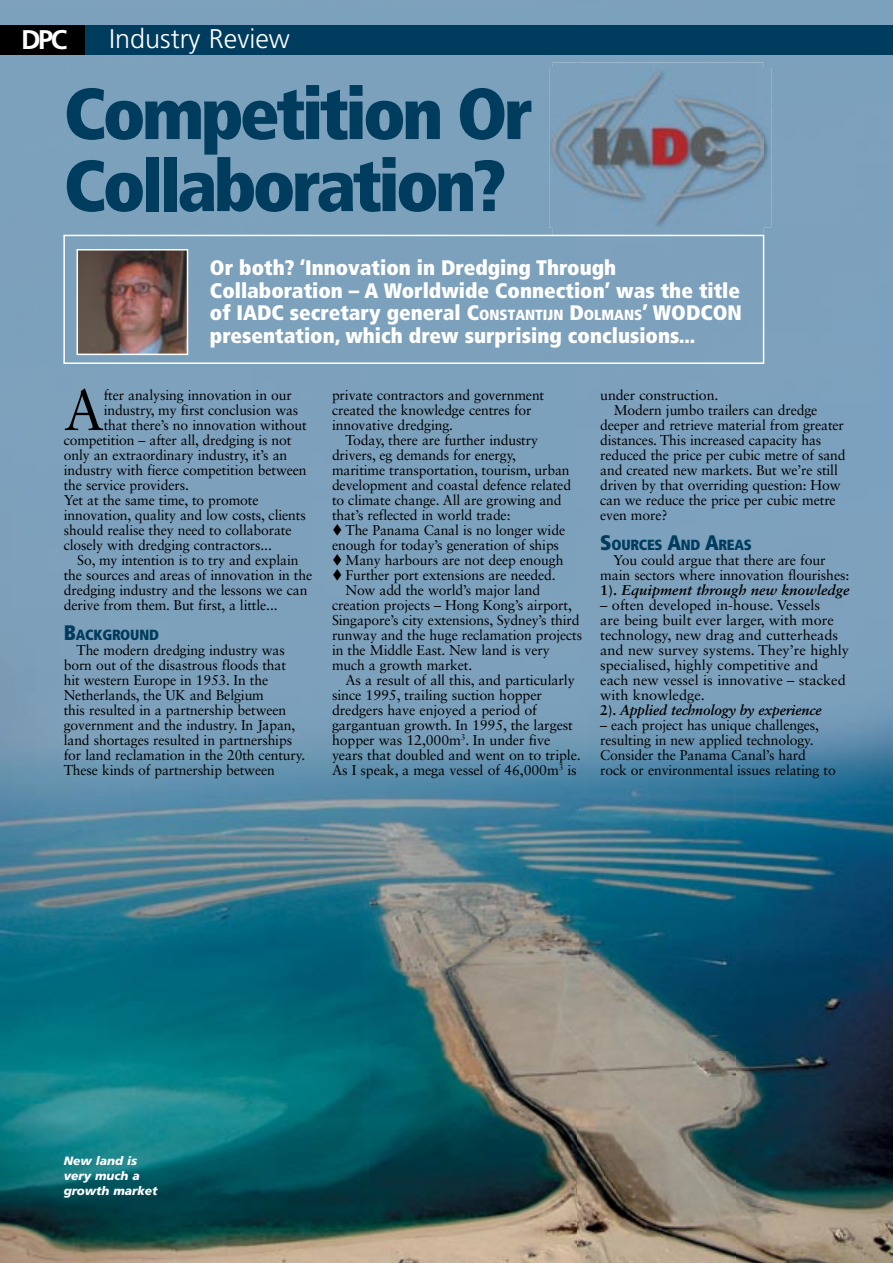
<style>
.page{position:relative;width:893px;height:1263px;background:#fff}
.page>*{position:absolute;margin:0;border:0;box-sizing:border-box;transform-origin:0 0}
.t1{font:900 condensed 72px/72px "Frutiger LT Std";letter-spacing:-.05em;color:#003c5d}
.t2{font:57.3px "Sabon LT Std";color:#000}
.t3{font:300 27px "Frutiger LT Std";color:#fff}
.t4{font:700 27px "Frutiger LT Std";color:#fff}
.t5{font:900 condensed 21px/22.5px "Frutiger LT Std";color:#fff}
.t6{font:900 condensed 14.7px "Frutiger LT Std";letter-spacing:-.015em;color:#003c5d}
.t7{font:14.25px/15px "Sabon LT Std";letter-spacing:-.01em;color:#000}
.t8{font:italic 900 12px/15px "Frutiger LT Std";color:#fff}
.s1{font-size:14.7px}
.s2{font-size:21px}
.s3{font-weight:700}
.s4{font-weight:700;font-style:italic}
</style>
<div class="page">
<img style="left:0;top:0;width:577px;height:1263px">
<div style="left:577px;top:0;width:316px;height:105px;background:#7ca1bc"></div>
<img style="left:736px;top:105px;width:157px;height:1158px">
<img style="left:577px;top:364px;width:159px;height:899px">
<div style="left:85px;top:26px;width:808px;height:29px;background:#003c5d"></div>
<div style="left:0;top:26px;width:85px;height:29px;background:#000"></div>
<img style="left:549px;top:68px;width:222px;height:160px">
<img style="left:553px;top:63px;width:211px;height:172px">
<img style="left:553px;top:68px;width:211px;height:160px">
<svg style="left:63px;top:235px;width:701px;height:129px;background:#7e99b0"></svg>
<h3 class="t4" style="left:21px;top:24px;width:48px">DPC</h3>
<h3 class="t3" style="left:109px;top:24px;width:182px">Industry Review</h3>
<h1 class="t1" style="left:64px;top:78px;width:471px">Competition Or<br>Collaboration?</h1>
<h3 class="t5" style="left:210px;top:256px;width:534px">Or both? ‘Innovation in Dredging Through Collaboration – A Worldwide Connection’ was the title of IADC secretary general C<span class="s1">ONSTANTIJN</span> D<span class="s1">OLMANS</span>’ WODCON presentation, which drew surprising conclusions...</h3>
<h2 class="t2" style="left:64px;top:376px;width:42px">A</h2>
<p class="t7" style="left:104px;top:387px;width:190px">fter analysing innovation in our</p>
<p class="t7" style="left:104px;top:402px;width:196px">industry, my first conclusion was</p>
<p class="t7" style="left:104px;top:417px;width:205px">that there’s no innovation without</p>
<p class="t7" style="left:64px;top:432px;width:229px">competition – after all, dredging is not</p>
<p class="t7" style="left:64px;top:447px;width:225px">only an extraordinary industry, it’s an</p>
<p class="t7" style="left:64px;top:462px;width:244px">industry with fierce competition between</p>
<p class="t7" style="left:64px;top:477px;width:127px">the service providers.</p>
<p class="t7" style="left:64px;top:492px;width:196px">Yet at the same time, to promote</p>
<p class="t7" style="left:64px;top:507px;width:243px">innovation, quality and low costs, clients</p>
<p class="t7" style="left:64px;top:522px;width:229px">should realise they need to collaborate</p>
<p class="t7" style="left:64px;top:537px;width:210px">closely with dredging contractors...</p>
<p class="t7" style="left:77px;top:552px;width:223px">So, my intention is to try and explain</p>
<p class="t7" style="left:64px;top:567px;width:250px">the sources and areas of innovation in the</p>
<p class="t7" style="left:64px;top:582px;width:245px">dredging industry and the lessons we can</p>
<p class="t7" style="left:64px;top:597px;width:215px">derive from them. But first, a little...</p>
<p class="t6" style="left:64px;top:626px;width:97px"><span class="s2">B</span>ACKGROUND</p>
<p class="t7" style="left:64px;top:642px;width:243px;text-indent:13px">The modern dredging industry was born out of the disastrous floods that hit western Europe in 1953. In the Netherlands, the UK and Belgium<br>this resulted in a partnership between government and the industry. In Japan, land shortages resulted in partnerships for land reclamation in the 20th century.<br>These kinds of partnership between</p>
<p class="t7" style="left:332px;top:387px;width:214px">private contractors and government created the knowledge centres for innovative dredging.</p>
<p class="t7" style="left:332px;top:432px;width:241px;text-indent:14px">Today, there are further industry drivers, eg demands for energy, maritime transportation, tourism, urban development and coastal defence related to climate change. All are growing and that’s reflected in world trade:</p>
<p class="t7" style="left:332px;top:522px;width:235px">▼ The Panama Canal is no longer wide enough for today’s generation of ships</p>
<p class="t7" style="left:332px;top:552px;width:233px">▼ Many harbours are not deep enough</p>
<p class="t7" style="left:332px;top:567px;width:225px">▼ Further port extensions are needed.</p>
<p class="t7" style="left:345px;top:582px;width:196px">Now add the world’s major land</p>
<p class="t7" style="left:332px;top:597px;width:241px">creation projects – Hong Kong’s airport,</p>
<p class="t7" style="left:332px;top:612px;width:249px">Singapore’s city extensions, Sydney’s third</p>
<p class="t7" style="left:332px;top:627px;width:252px">runway and the huge reclamation projects</p>
<p class="t7" style="left:332px;top:642px;width:219px">in the Middle East. New land is very</p>
<p class="t7" style="left:332px;top:657px;width:142px">much a growth market.</p>
<p class="t7" style="left:345px;top:672px;width:231px">As a result of all this, and particularly</p>
<p class="t7" style="left:332px;top:687px;width:212px">since 1995, trailing suction hopper</p>
<p class="t7" style="left:332px;top:702px;width:206px">dredgers have enjoyed a period of</p>
<p class="t7" style="left:332px;top:717px;width:242px">gargantuan growth. In 1995, the largest</p>
<p class="t7" style="left:332px;top:732px;width:220px">hopper was 12,000m<sup>3</sup>. In under five</p>
<p class="t7" style="left:332px;top:747px;width:250px">years that doubled and went on to triple.</p>
<p class="t7" style="left:332px;top:762px;width:246px">As I speak, a mega vessel of 46,000m<sup>3</sup> is</p>
<p class="t7" style="left:600px;top:387px;width:120px">under construction.</p>
<p class="t7" style="left:614px;top:402px;width:205px">Modern jumbo trailers can dredge</p>
<p class="t7" style="left:600px;top:417px;width:245px">deeper and retrieve material from greater</p>
<p class="t7" style="left:600px;top:432px;width:223px">distances. This increased capacity has</p>
<p class="t7" style="left:600px;top:447px;width:247px">reduced the price per cubic metre of sand</p>
<p class="t7" style="left:600px;top:462px;width:239px">and created new markets. But we’re still</p>
<p class="t7" style="left:600px;top:477px;width:242px">driven by that overriding question: How</p>
<p class="t7" style="left:600px;top:492px;width:237px">can we reduce the price per cubic metre</p>
<p class="t7" style="left:600px;top:507px;width:69px">even more?</p>
<p class="t6" style="left:600px;top:536px;width:153px"><span class="s2">S</span>OURCES <span class="s2">A</span>ND <span class="s2">A</span>REAS</p>
<p class="t7" style="left:600px;top:552px;width:251px;text-indent:13px">You could argue that there are four main sectors where innovation flourishes:<br><span class="s3">1).</span> <span class="s4">Equipment through new knowledge</span></p>
<p class="t7" style="left:600px;top:597px;width:250px">– often developed in-house. Vessels<br>are being built ever larger, with more technology, new drag and cutterheads and new survey systems. They’re highly specialised, highly competitive and each new vessel is innovative – stacked with knowledge.<br><span class="s3">2).</span> <span class="s4">Applied technology by experience</span></p>
<p class="t7" style="left:600px;top:717px;width:237px">– each project has unique challenges, resulting in new applied technology.<br>Consider the Panama Canal’s hard rock or environmental issues relating to</p>
<p class="t8" style="left:64px;top:1153px;width:95px">New land is very much a growth market</p>
</div>
